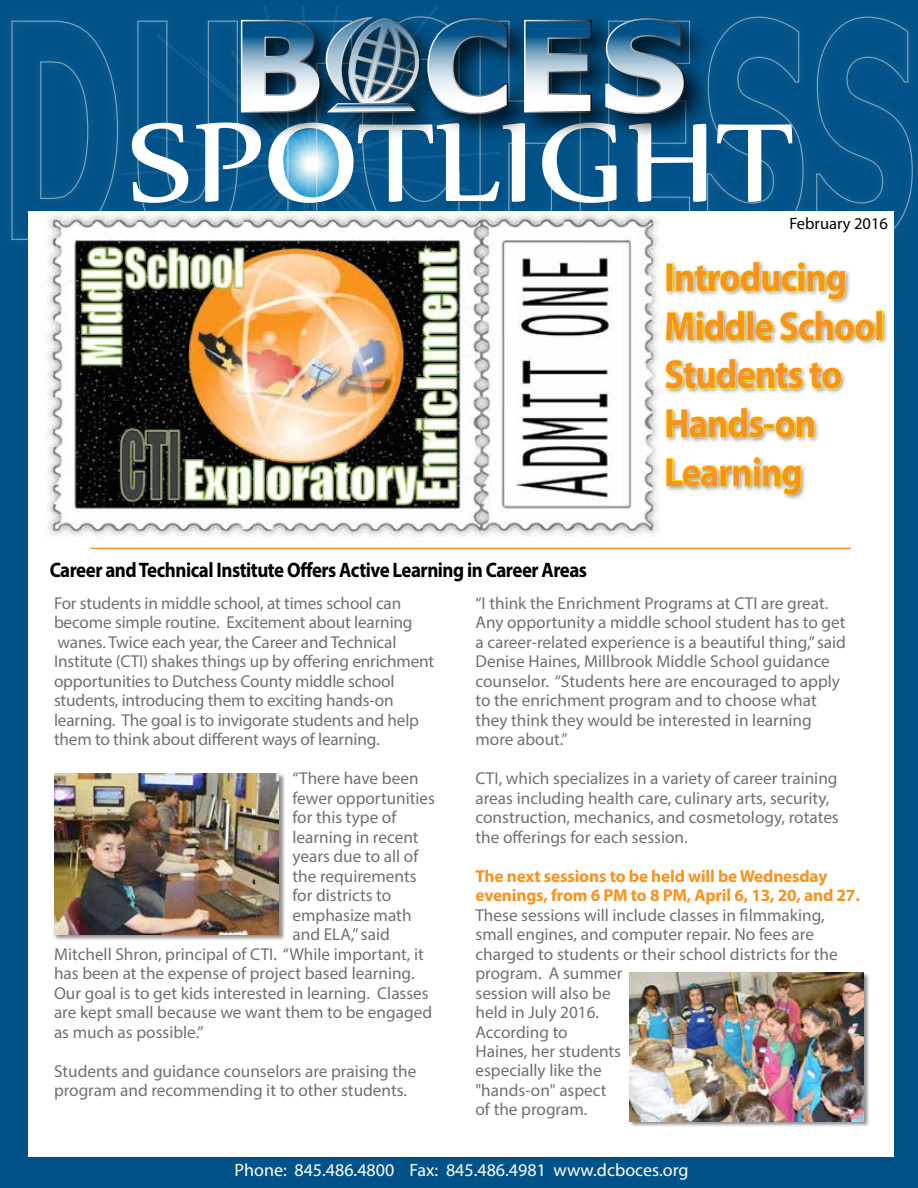
<style>
.page{position:relative;width:918px;height:1188px;background:#fff}
.page>*{position:absolute;margin:0;border:0;box-sizing:border-box;transform-origin:0 0}
.t1{font:135px "Nyala";color:#fff;scale:1.09 1}
.t2{font:700 40.5px/48.6px "Myriad Pro";letter-spacing:-.025em;color:#f7931e;scale:.9 1}
.t3{font:700 21px "Myriad Pro";letter-spacing:-.025em;color:#000;scale:.9 1}
.t4{font:17.85px "Myriad Pro";color:#fff}
.t5{font:17.25px/19.5px "Myriad Pro";color:#6f7073}
.t6{font:700 17.25px/19.5px "Myriad Pro";letter-spacing:-.01em;color:#f7931e}
.t7{font:16.5px "Myriad Pro";color:#000}
</style>
<div class="page">
<div style="left:2px;top:206px;width:916px;height:982px;background:#005288"></div>
<div style="left:2px;top:6px;width:916px;height:255px;background:#015288"></div>
<svg style="left:11px;top:20px;width:108px;height:220px;background:#07568b"></svg>
<svg style="left:706px;top:16px;width:98px;height:195px;background:#07568a"></svg>
<svg style="left:816px;top:16px;width:97px;height:228px;background:#07568b"></svg>
<div style="left:122px;top:6px;width:107px;height:205px;background:#015288"></div>
<div style="left:28px;top:211px;width:865px;height:945px;background:#fff"></div>
<img style="left:229px;top:6px;width:489px;height:181px">
<svg style="left:605px;top:17px;width:86px;height:194px;background:#326b90"></svg>
<svg style="left:137px;top:16px;width:456px;height:195px;background:#2b6991"></svg>
<div style="left:664px;top:260px;width:225px;height:241px;background:#000;opacity:.4"></div>
<svg style="left:666px;top:262px;width:209px;height:79px"></svg>
<div style="left:877px;top:311px;width:6px;height:29px;border:1px solid #fff200"></div>
<svg style="left:665px;top:359px;width:138px;height:31px"></svg>
<svg style="left:809px;top:362px;width:33px;height:28px"></svg>
<svg style="left:666px;top:408px;width:98px;height:30px"></svg>
<div style="left:764px;top:424px;width:10px;height:5px;border:1px solid #fff200"></div>
<svg style="left:775px;top:416px;width:40px;height:22px"></svg>
<svg style="left:666px;top:457px;width:135px;height:38px"></svg>
<div style="left:54px;top:774px;width:231px;height:166px;background:#000;opacity:.45"></div>
<img style="left:54px;top:774px;width:225px;height:160px">
<div style="left:629px;top:972px;width:241px;height:155px;background:#000;opacity:.45"></div>
<img style="left:630px;top:973px;width:233px;height:148px">
<img style="left:47px;top:214px;width:612px;height:324px">
<hr style="left:91px;top:548px;width:760px;height:1px;background:#f7931e">
<h1 class="t1" style="left:128px;top:80px;width:613px">SPOTLIGHT</h1>
<p class="t7" style="left:789px;top:214px;width:100px">February 2016</p>
<p class="t3" style="left:50px;top:557px;width:599px">Career and Technical Institute Offers Active Learning in Career Areas</p>
<h2 class="t2" style="left:665px;top:252px;width:246px">Introducing<br>Middle School<br>Students to<br>Hands-on<br>Learning</h2>
<p class="t5" style="left:54px;top:593px;width:382px">For students in middle school, at times school can become simple routine. Excitement about learning wanes. Twice each year, the Career and Technical Institute (CTI) shakes things up by offering enrichment opportunities to Dutchess County middle school students, introducing them to exciting hands-on learning. The goal is to invigorate students and help them to think about different ways of learning.</p>
<p class="t5" style="left:292px;top:768px;width:128px">“There have been</p>
<p class="t5" style="left:292px;top:788px;width:144px">fewer opportunities</p>
<p class="t5" style="left:292px;top:807px;width:106px">for this type of</p>
<p class="t5" style="left:292px;top:827px;width:128px">learning in recent</p>
<p class="t5" style="left:292px;top:846px;width:127px">years due to all of</p>
<p class="t5" style="left:292px;top:866px;width:126px">the requirements</p>
<p class="t5" style="left:292px;top:885px;width:100px">for districts to</p>
<p class="t5" style="left:292px;top:905px;width:121px">emphasize math</p>
<p class="t5" style="left:292px;top:924px;width:99px">and ELA,” said</p>
<p class="t5" style="left:54px;top:944px;width:371px">Mitchell Shron, principal of CTI. “While important, it</p>
<p class="t5" style="left:54px;top:963px;width:362px">has been at the expense of project based learning.</p>
<p class="t5" style="left:54px;top:983px;width:376px">Our goal is to get kids interested in learning. Classes</p>
<p class="t5" style="left:54px;top:1002px;width:380px">are kept small because we want them to be engaged</p>
<p class="t5" style="left:54px;top:1022px;width:151px">as much as possible.”</p>
<p class="t5" style="left:54px;top:1061px;width:364px">Students and guidance counselors are praising the program and recommending it to other students.</p>
<p class="t5" style="left:476px;top:593px;width:372px">“I think the Enrichment Programs at CTI are great.<br>Any opportunity a middle school student has to get a career-related experience is a beautiful thing,” said Denise Haines, Millbrook Middle School guidance counselor. “Students here are encouraged to apply to the enrichment program and to choose what they think they would be interested in learning more about.”</p>
<p class="t5" style="left:476px;top:768px;width:365px">CTI, which specializes in a variety of career training areas including health care, culinary arts, security, construction, mechanics, and cosmetology, rotates the offerings for each session.</p>
<p class="t6" style="left:476px;top:865px;width:386px">The next sessions to be held will be Wednesday evenings, from 6 PM to 8 PM, April 6, 13, 20, and 27.</p>
<p class="t5" style="left:476px;top:905px;width:364px">These sessions will include classes in filmmaking, small engines, and computer repair. No fees are charged to students or their school districts for the program. A summer<br>session will also be<br>held in July 2016.<br>According to<br>Haines, her students<br>especially like the<br>"hands-on" aspect<br>of the program.</p>
<p class="t4" style="left:235px;top:1159px;width:455px">Phone: 845.486.4800 Fax: 845.486.4981 www.dcboces.org</p>
</div>
